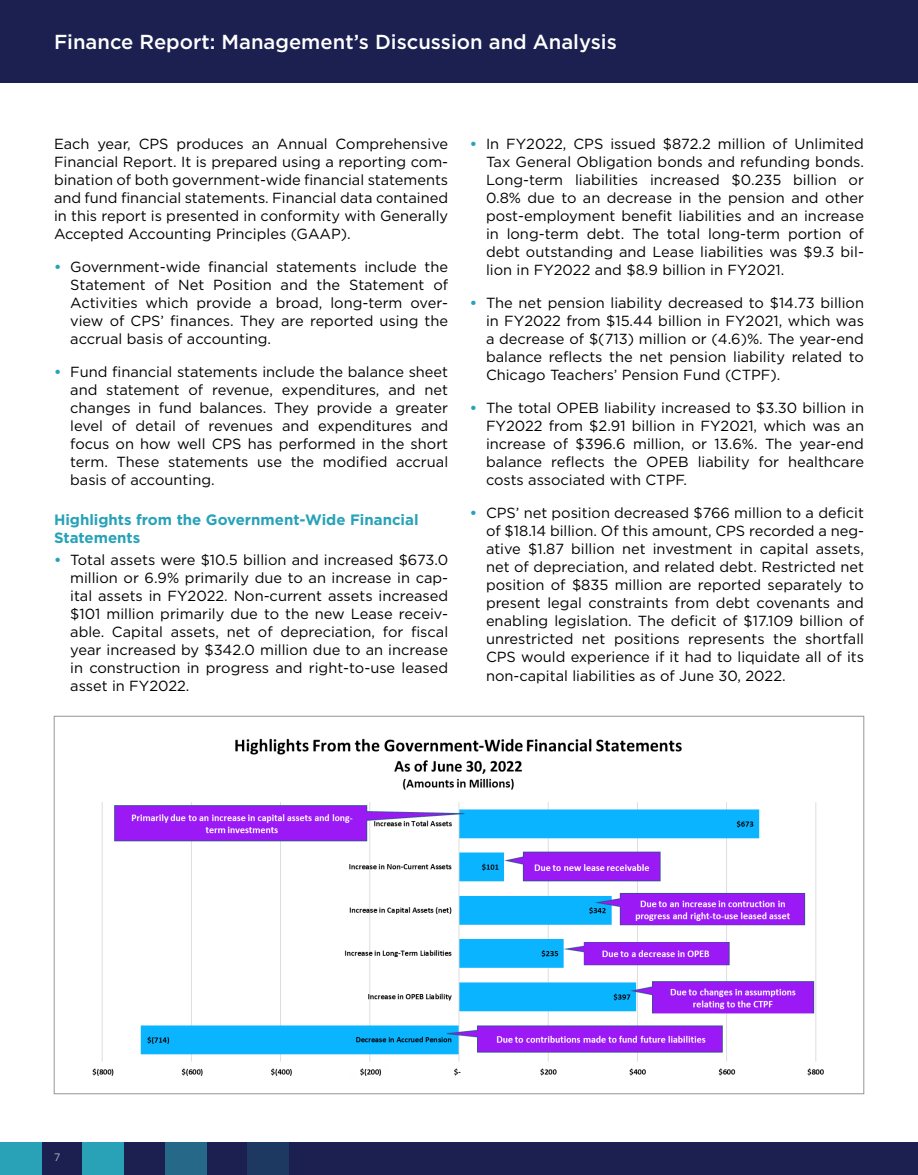
<style>
.page{position:relative;width:918px;height:1175px;background:#fff}
.page>*{position:absolute;margin:0;border:0;box-sizing:border-box;transform-origin:0 0}
.t1{font:500 20.25px "Gotham";color:#fff}
.t2{font:700 15px/18px "Gotham";color:#28a2b8}
.t3{font:14.7px/18px "Gotham";color:#000;text-align:justify}
.t4{font:300 10.5px "Gotham";color:#fff}
.s1{font-weight:700;color:#28a2b8}
</style>
<div class="page">
<div style="left:0;top:0;width:918px;height:82px;background:#1b2051"></div>
<div style="left:0;top:1142px;width:918px;height:32px;background:#1b2051"></div>
<div style="left:0;top:1142px;width:41px;height:32px;background:#29a2b8"></div>
<div style="left:83px;top:1142px;width:41px;height:32px;background:#29a2b8"></div>
<div style="left:165px;top:1142px;width:41px;height:32px;background:#256888"></div>
<div style="left:248px;top:1142px;width:41px;height:32px;background:#1e3961"></div>
<img style="left:92px;top:738px;width:732px;height:338px">
<h1 class="t1" style="left:54px;top:28px;width:564px">Finance Report: Management’s Discussion and Analysis</h1>
<p class="t3" style="left:54px;top:135px;width:396px">Each year, CPS produces an Annual Comprehensive Financial Report. It is prepared using a reporting com&shy;bination of both government-wide financial statements and fund financial statements. Financial data contained in this report is presented in conformity with Generally Accepted Accounting Principles (GAAP).</p>
<p class="t3" style="left:70px;top:258px;width:380px;text-indent:-16px"><span class="s1">•</span> Government-wide financial statements include the Statement of Net Position and the Statement of Activities which provide a broad, long-term over&shy;view of CPS’ finances. They are reported using the accrual basis of accounting.</p>
<p class="t3" style="left:70px;top:363px;width:380px;text-indent:-16px"><span class="s1">•</span> Fund financial statements include the balance sheet and statement of revenue, expenditures, and net changes in fund balances. They provide a greater level of detail of revenues and expenditures and focus on how well CPS has performed in the short term. These statements use the modified accrual basis of accounting.</p>
<p class="t2" style="left:54px;top:510px;width:366px">Highlights from the Government-Wide Financial<br>Statements</p>
<p class="t3" style="left:70px;top:550px;width:380px;text-indent:-16px"><span class="s1">•</span> Total assets were $10.5 billion and increased $673.0 million or 6.9% primarily due to an increase in cap&shy;ital assets in FY2022. Non-current assets increased $101 million primarily due to the new Lease receiv&shy;able. Capital assets, net of depreciation, for fiscal year increased by $342.0 million due to an increase in construction in progress and right-to-use leased asset in FY2022.</p>
<p class="t3" style="left:486px;top:135px;width:380px;text-indent:-16px"><span class="s1">•</span> In FY2022, CPS issued $872.2 million of Unlimited Tax General Obligation bonds and refunding bonds.<br>Long-term liabilities increased $0.235 billion or 0.8% due to an decrease in the pension and other post-employment benefit liabilities and an increase in long-term debt. The total long-term portion of debt outstanding and Lease liabilities was $9.3 bil&shy;lion in FY2022 and $8.9 billion in FY2021.</p>
<p class="t3" style="left:486px;top:294px;width:380px;text-indent:-16px"><span class="s1">•</span> The net pension liability decreased to $14.73 billion in FY2022 from $15.44 billion in FY2021, which was a decrease of $(713) million or (4.6)%. The year-end balance reflects the net pension liability related to Chicago Teachers’ Pension Fund (CTPF).</p>
<p class="t3" style="left:486px;top:399px;width:380px;text-indent:-16px"><span class="s1">•</span> The total OPEB liability increased to $3.30 billion in FY2022 from $2.91 billion in FY2021, which was an increase of $396.6 million, or 13.6%. The year-end balance reflects the OPEB liability for healthcare costs associated with CTPF.</p>
<p class="t3" style="left:486px;top:504px;width:380px;text-indent:-16px"><span class="s1">•</span> CPS’ net position decreased $766 million to a deficit of $18.14 billion. Of this amount, CPS recorded a neg&shy;ative $1.87 billion net investment in capital assets, net of depreciation, and related debt. Restricted net position of $835 million are reported separately to present legal constraints from debt covenants and enabling legislation. The deficit of $17.109 billion of unrestricted net positions represents the shortfall CPS would experience if it had to liquidate all of its non-capital liabilities as of June 30, 2022.</p>
<p class="t4" style="left:54px;top:1151px;width:8px">7</p>
</div>
